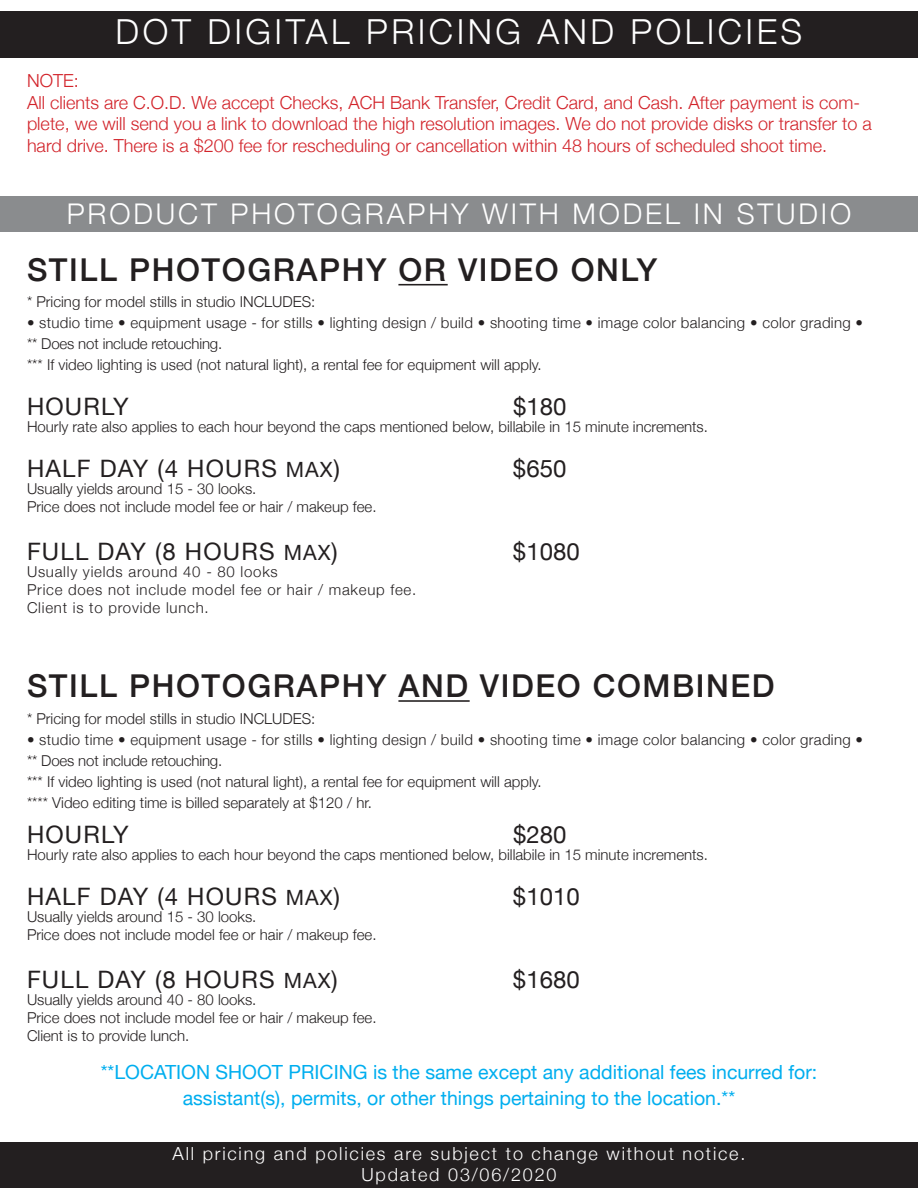
<style>
.page{position:relative;width:918px;height:1188px;background:#fff}
.page>*{position:absolute;margin:0;border:0;box-sizing:border-box;transform-origin:0 0}
.t1{font:300 34.5px "Helvetica Neue";letter-spacing:.1em;color:#fff}
.t2{font:500 31.5px "Helvetica Neue";letter-spacing:.05em;color:#231f20}
.t3{font:300 28.5px "Helvetica Neue";letter-spacing:.1em;color:#fff}
.t4{font:24px "Helvetica Neue";letter-spacing:.05em;color:#231f20}
.t5{font:19.5px "Helvetica Neue";color:#00aeef}
.t6{font:300 18px/21.6px "Helvetica Neue";color:#d2232a}
.t7{font:300 18px "Helvetica Neue";letter-spacing:.1em;color:#fff}
.t8{font:300 15px "Helvetica Neue";color:#231f20}
.t9{font:300 15px "Helvetica Neue";letter-spacing:.02em;color:#231f20}
.t10{font:300 15px "Helvetica Neue";letter-spacing:.05em;color:#231f20}
.s1{font-size:21px}
</style>
<div class="page">
<div style="left:0;top:11px;width:918px;height:46px;background:#231f20"></div>
<div style="left:0;top:197px;width:918px;height:35px;background:#8a8c8e"></div>
<hr style="left:398px;top:284px;width:50px;height:1px;background:#231f20">
<hr style="left:398px;top:700px;width:72px;height:2px;background:#231f20">
<div style="left:0;top:1142px;width:918px;height:46px;background:#231f20"></div>
<p class="t1" style="left:116px;top:4px;width:688px">DOT DIGITAL PRICING AND POLICIES</p>
<p class="t6" style="left:27px;top:69px;width:53px">NOTE:</p>
<p class="t6" style="left:27px;top:90px;width:846px">All clients are C.O.D. We accept Checks, ACH Bank Transfer, Credit Card, and Cash. After payment is com&shy;plete, we will send you a link to download the high resolution images. We do not provide disks or transfer to a hard drive. There is a $200 fee for rescheduling or cancellation within 48 hours of scheduled shoot time.</p>
<p class="t3" style="left:67px;top:191px;width:786px">PRODUCT PHOTOGRAPHY WITH MODEL IN STUDIO</p>
<p class="t2" style="left:27px;top:244px;width:632px">STILL PHOTOGRAPHY OR VIDEO ONLY</p>
<p class="t8" style="left:27px;top:290px;width:290px">* Pricing for model stills in studio INCLUDES:</p>
<p class="t9" style="left:27px;top:311px;width:838px">• studio time • equipment usage - for stills • lighting design / build • shooting time • image color balancing • color grading •</p>
<p class="t8" style="left:27px;top:332px;width:197px">** Does not include retouching.</p>
<p class="t8" style="left:27px;top:353px;width:516px">*** If video lighting is used (not natural light), a rental fee for equipment will apply.</p>
<p class="t4" style="left:27px;top:389px;width:103px">HOURLY</p>
<p class="t4" style="left:513px;top:389px;width:55px">$180</p>
<p class="t8" style="left:27px;top:415px;width:683px">Hourly rate also applies to each hour beyond the caps mentioned below, billabile in 15 minute increments.</p>
<p class="t4" style="left:27px;top:451px;width:315px">HALF DAY (4 HOURS <span class="s1">MAX</span>)</p>
<p class="t4" style="left:513px;top:451px;width:55px">$650</p>
<p class="t8" style="left:27px;top:477px;width:231px">Usually yields around 15 - 30 looks.</p>
<p class="t8" style="left:27px;top:495px;width:351px">Price does not include model fee or hair / makeup fee.</p>
<p class="t4" style="left:27px;top:534px;width:312px">FULL DAY (8 HOURS <span class="s1">MAX</span>)</p>
<p class="t4" style="left:513px;top:534px;width:68px">$1080</p>
<p class="t10" style="left:27px;top:560px;width:252px">Usually yields around 40 - 80 looks</p>
<p class="t10" style="left:27px;top:578px;width:391px">Price does not include model fee or hair / makeup fee.</p>
<p class="t10" style="left:27px;top:596px;width:183px">Client is to provide lunch.</p>
<p class="t2" style="left:27px;top:661px;width:749px">STILL PHOTOGRAPHY AND VIDEO COMBINED</p>
<p class="t8" style="left:27px;top:706px;width:290px">* Pricing for model stills in studio INCLUDES:</p>
<p class="t9" style="left:27px;top:727px;width:838px">• studio time • equipment usage - for stills • lighting design / build • shooting time • image color balancing • color grading •</p>
<p class="t8" style="left:27px;top:748px;width:197px">** Does not include retouching.</p>
<p class="t8" style="left:27px;top:769px;width:516px">*** If video lighting is used (not natural light), a rental fee for equipment will apply.</p>
<p class="t8" style="left:27px;top:790px;width:346px">**** Video editing time is billed separately at $120 / hr.</p>
<p class="t4" style="left:27px;top:817px;width:103px">HOURLY</p>
<p class="t4" style="left:513px;top:817px;width:55px">$280</p>
<p class="t8" style="left:27px;top:843px;width:683px">Hourly rate also applies to each hour beyond the caps mentioned below, billabile in 15 minute increments.</p>
<p class="t4" style="left:27px;top:880px;width:315px">HALF DAY (4 HOURS <span class="s1">MAX</span>)</p>
<p class="t4" style="left:513px;top:880px;width:68px">$1010</p>
<p class="t8" style="left:27px;top:905px;width:231px">Usually yields around 15 - 30 looks.</p>
<p class="t8" style="left:27px;top:923px;width:351px">Price does not include model fee or hair / makeup fee.</p>
<p class="t4" style="left:27px;top:963px;width:312px">FULL DAY (8 HOURS <span class="s1">MAX</span>)</p>
<p class="t4" style="left:513px;top:963px;width:68px">$1680</p>
<p class="t8" style="left:27px;top:988px;width:231px">Usually yields around 40 - 80 looks.</p>
<p class="t8" style="left:27px;top:1006px;width:351px">Price does not include model fee or hair / makeup fee.</p>
<p class="t8" style="left:27px;top:1024px;width:164px">Client is to provide lunch.</p>
<p class="t5" style="left:101px;top:1058px;width:718px">**LOCATION SHOOT PRICING is the same except any additional fees incurred for:</p>
<p class="t5" style="left:183px;top:1084px;width:554px">assistant(s), permits, or other things pertaining to the location.**</p>
<p class="t7" style="left:173px;top:1139px;width:574px">All pricing and policies are subject to change without notice.</p>
<p class="t7" style="left:362px;top:1160px;width:196px">Updated 03/06/2020</p>
</div>
